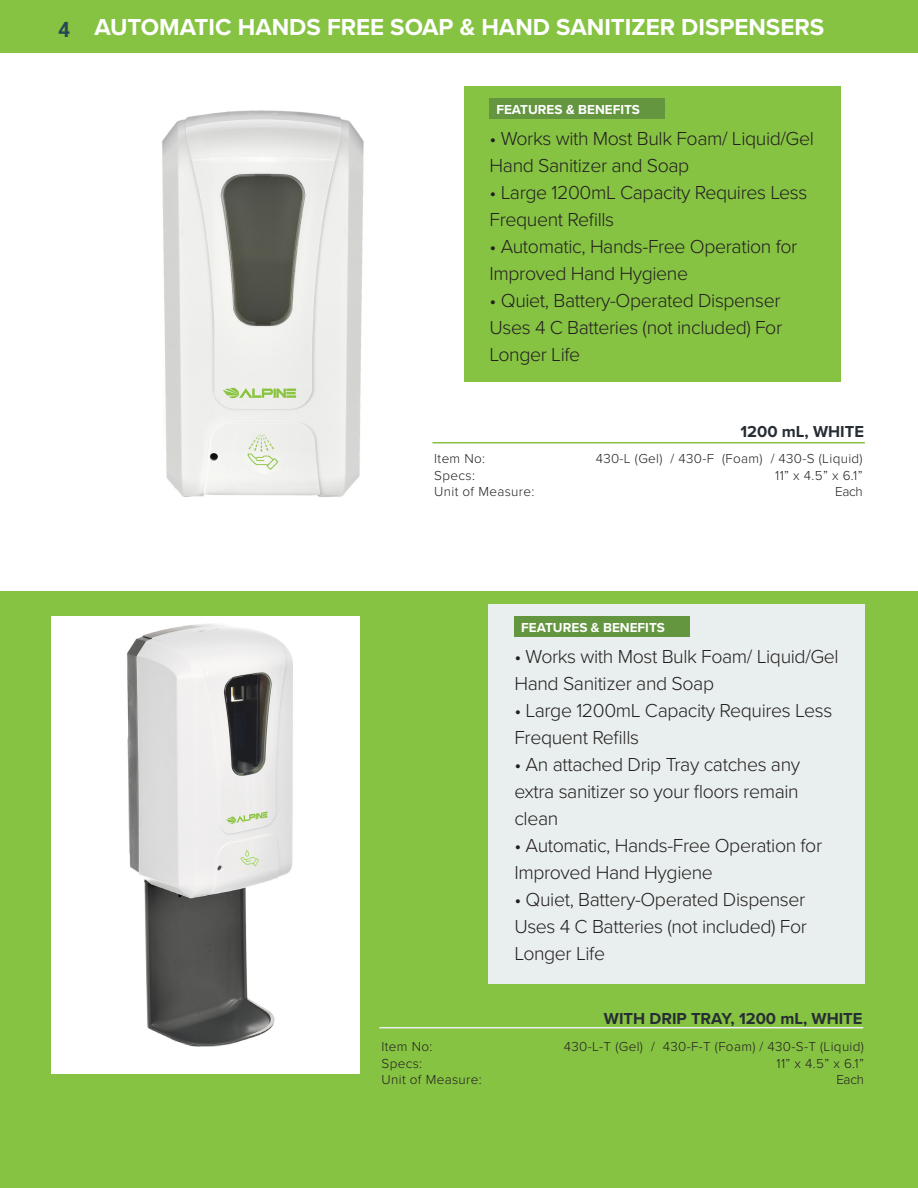
<style>
.page{position:relative;width:918px;height:1188px;background:#fff}
.page>*{position:absolute;margin:0;border:0;box-sizing:border-box;transform-origin:0 0}
.t1{font:700 24px "Proxima Nova";color:#fff}
.t2{font:700 21px "Roboto";color:#274854}
.t3{font:300 19.5px/27px "Proxima Nova";letter-spacing:-.02em;color:#231f20}
.t4{font:700 16.5px "Proxima Nova";color:#262d34}
.Table{font:300 13.5px "Proxima Nova";letter-spacing:.025em;color:#231f20}
.t5{font:700 13.5px "Proxima Nova";color:#fff}
</style>
<div class="page">
<div style="left:0;top:0;width:918px;height:53px;background:#86c343"></div>
<div style="left:0;top:591px;width:918px;height:597px;background:#86c343"></div>
<img style="left:162px;top:110px;width:202px;height:387px">
<hr style="left:432px;top:442px;width:433px;height:1px;background:#86c343">
<img style="left:52px;top:616px;width:308px;height:458px">
<div style="left:489px;top:605px;width:376px;height:379px;background:#e9efee"></div>
<div style="left:514px;top:616px;width:176px;height:21px;background:#63963f"></div>
<hr style="left:379px;top:1027px;width:484px;height:1px;background:#e9efee">
<div style="left:464px;top:86px;width:376px;height:296px;background:#86c343"></div>
<div style="left:490px;top:98px;width:175px;height:21px;background:#63963f"></div>
<p class="t2" style="left:58px;top:14px;width:14px">4</p>
<p class="t1" style="left:94px;top:9px;width:731px">AUTOMATIC HANDS FREE SOAP &amp; HAND SANITIZER DISPENSERS</p>
<p class="t5" style="left:496px;top:99px;width:145px">FEATURES &amp; BENEFITS</p>
<p class="t3" style="left:490px;top:124px;width:326px">• Works with Most Bulk Foam/ Liquid/Gel<br>Hand Sanitizer and Soap</p>
<p class="t3" style="left:490px;top:178px;width:319px">• Large 1200mL Capacity Requires Less<br>Frequent Refills</p>
<p class="t3" style="left:490px;top:232px;width:309px">• Automatic, Hands-Free Operation for<br>Improved Hand Hygiene</p>
<p class="t3" style="left:490px;top:286px;width:294px;text-align:justify">• Quiet, Battery-Operated Dispenser Uses 4 C Batteries (not included) For Longer Life</p>
<p class="Table" style="left:434px;top:449px;width:52px">Item No:</p>
<p class="Table" style="left:434px;top:465px;width:42px">Specs:</p>
<p class="Table" style="left:434px;top:482px;width:102px">Unit of Measure:</p>
<p class="t4" style="left:741px;top:420px;width:125px">1200 mL, WHITE</p>
<p class="Table" style="left:596px;top:449px;width:268px">430-L (Gel) / 430-F (Foam) / 430-S (Liquid)</p>
<p class="Table" style="left:775px;top:465px;width:89px">11” x 4.5” x 6.1”</p>
<p class="Table" style="left:835px;top:482px;width:29px">Each</p>
<p class="Table" style="left:382px;top:1037px;width:52px">Item No:</p>
<p class="Table" style="left:382px;top:1053px;width:42px">Specs:</p>
<p class="Table" style="left:382px;top:1070px;width:102px">Unit of Measure:</p>
<p class="t5" style="left:521px;top:617px;width:145px">FEATURES &amp; BENEFITS</p>
<p class="t3" style="left:514px;top:642px;width:326px">• Works with Most Bulk Foam/ Liquid/Gel<br>Hand Sanitizer and Soap</p>
<p class="t3" style="left:514px;top:696px;width:319px">• Large 1200mL Capacity Requires Less<br>Frequent Refills</p>
<p class="t3" style="left:514px;top:750px;width:287px">• An attached Drip Tray catches any</p>
<p class="t3" style="left:514px;top:777px;width:286px">extra sanitizer so your floors remain clean</p>
<p class="t3" style="left:514px;top:831px;width:309px">• Automatic, Hands-Free Operation for<br>Improved Hand Hygiene</p>
<p class="t3" style="left:514px;top:885px;width:294px;text-align:justify">• Quiet, Battery-Operated Dispenser Uses 4 C Batteries (not included) For Longer Life</p>
<p class="t4" style="left:604px;top:1006px;width:260px">WITH DRIP TRAY, 1200 mL, WHITE</p>
<p class="Table" style="left:564px;top:1037px;width:302px">430-L-T (Gel) / 430-F-T (Foam) / 430-S-T (Liquid)</p>
<p class="Table" style="left:777px;top:1053px;width:89px">11” x 4.5” x 6.1”</p>
<p class="Table" style="left:836px;top:1070px;width:29px">Each</p>
</div>
